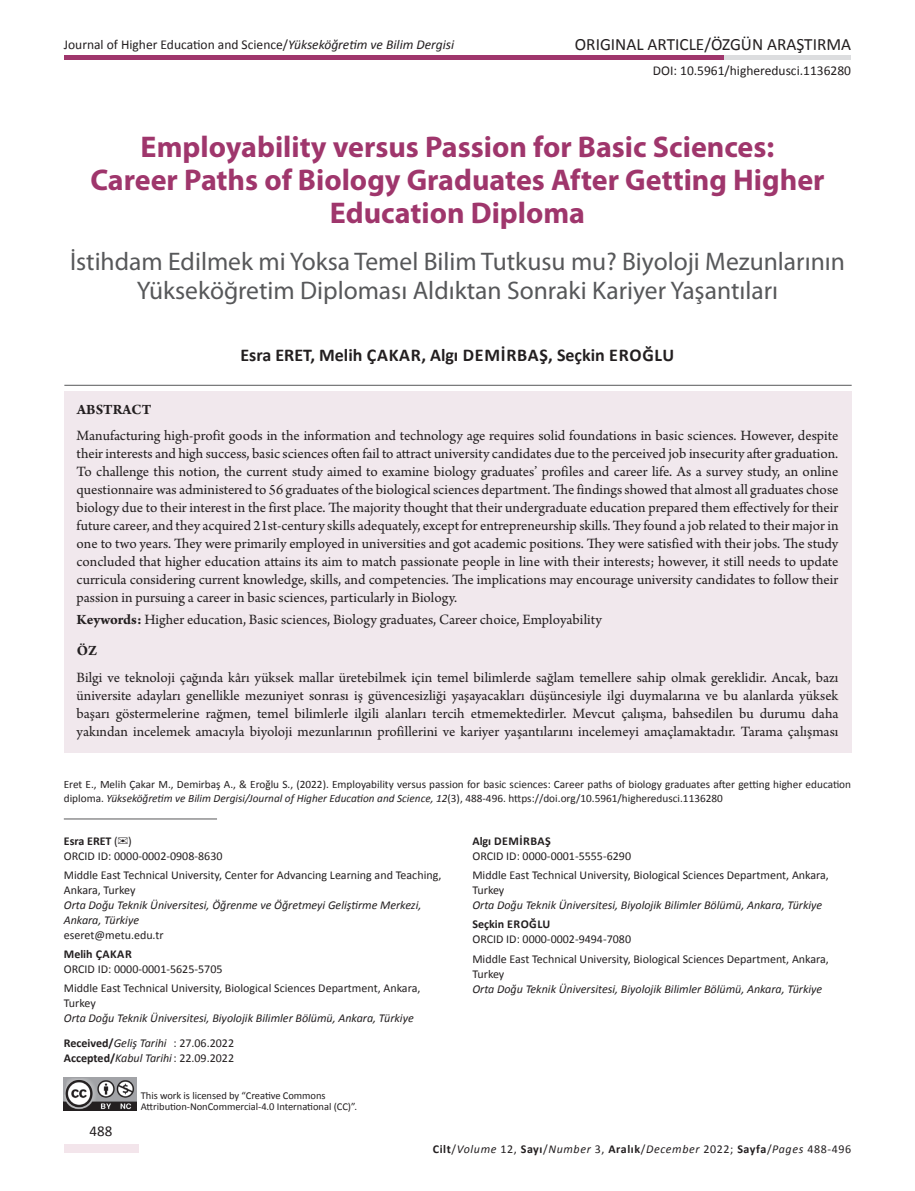
<style>
.page{position:relative;width:915px;height:1191px;background:#fff}
.page>*{position:absolute;margin:0;border:0;box-sizing:border-box;transform-origin:0 0}
.t1{font:700 30px/33px "Myriad Pro";color:#9f366c;text-align:center}
.t2{font:25.5px/29.2px "Myriad Pro";color:#57585a;text-align:center}
.t3{font:700 18px "Calibri";color:#231f20}
.t4{font:17.25px "Calibri";color:#231f20}
.t5{font:15px/18px "Arno Pro";color:#231f20;text-align:justify}
.t6{font:700 15px "Arno Pro";letter-spacing:.005em;color:#231f20}
.t7{font:15px "Calibri";color:#231f20}
.t8{font:13.5px "Calibri";color:#231f20}
.t9{font:12px/15px "Calibri";color:#231f20}
.t10{font:italic 12px/15px "Calibri";color:#231f20}
.t11{font:italic 12px "Calibri";letter-spacing:.05em;color:#231f20}
.t12{font:700 12px "Calibri";color:#231f20}
.t13{font:700 12px "Calibri";letter-spacing:.04em;color:#231f20}
.t14{font:700 12px "Calibri";letter-spacing:.02em;color:#231f20}
.t15{font:11.25px/13.5px "Calibri";color:#231f20}
._2_başlık{font:10.5px/11.2px "Calibri";letter-spacing:-.005em;color:#231f20}
.s1{font-style:italic}
.s2{font-weight:700}
.s3{font-weight:400}
.s4{font-weight:700;font-style:normal}
.s5{font-style:normal}
</style>
<div class="page">
<div style="left:64px;top:1144px;width:74px;height:8px;background:#f3e5eb"></div>
<div style="left:719px;top:55px;width:131px;height:5px;background:#dcdddf"></div>
<div style="left:64px;top:55px;width:659px;height:5px;background:#9f366c"></div>
<div style="left:64px;top:391px;width:786px;height:362px;background:#f1e8ed"></div>
<hr style="left:64px;top:385px;width:787px;height:1px;background:#57585a">
<hr style="left:64px;top:818px;width:153px;height:1px;background:#57585a">
<img style="left:64px;top:1077px;width:73px;height:33px">
<p class="t8" style="left:64px;top:36px;width:392px">Journal of Higher Education and Science/<span class="s1">Yükseköğretim ve Bilim Dergisi</span></p>
<p class="t4" style="left:574px;top:34px;width:278px">ORIGINAL ARTICLE/ÖZGÜN ARAŞTIRMA</p>
<p class="t8" style="left:652px;top:62px;width:200px">DOI: 10.5961/higheredusci.1136280</p>
<p class="t1" style="left:90px;top:130px;width:735px">Employability versus Passion for Basic Sciences:<br>Career Paths of Biology Graduates After Getting Higher<br>Education Diploma</p>
<p class="t2" style="left:70px;top:246px;width:776px">İstihdam Edilmek mi Yoksa Temel Bilim Tutkusu mu? Biyoloji Mezunlarının<br>Yükseköğretim Diploması Aldıktan Sonraki Kariyer Yaşantıları</p>
<p class="t3" style="left:240px;top:343px;width:435px">Esra ERET, Melih ÇAKAR, Algı DEMİRBAŞ, Seçkin EROĞLU</p>
<p class="t6" style="left:77px;top:400px;width:76px">ABSTRACT</p>
<p class="t5" style="left:77px;top:427px;width:763px">Manufacturing high-profit goods in the information and technology age requires solid foundations in basic sciences. However, despite their interests and high success, basic sciences often fail to attract university candidates due to the perceived job insecurity after graduation.<br>To challenge this notion, the current study aimed to examine biology graduates’ profiles and career life. As a survey study, an online questionnaire was administered to 56 graduates of the biological sciences department. The findings showed that almost all graduates chose biology due to their interest in the first place. The majority thought that their undergraduate education prepared them effectively for their future career, and they acquired 21st-century skills adequately, except for entrepreneurship skills. They found a job related to their major in one to two years. They were primarily employed in universities and got academic positions. They were satisfied with their jobs. The study concluded that higher education attains its aim to match passionate people in line with their interests; however, it still needs to update curricula considering current knowledge, skills, and competencies. The implications may encourage university candidates to follow their passion in pursuing a career in basic sciences, particularly in Biology.</p>
<p class="t5" style="left:77px;top:611px;width:526px"><span class="s2">Keywords:</span> Higher education, Basic sciences, Biology graduates, Career choice, Employability</p>
<p class="t6" style="left:77px;top:642px;width:22px">ÖZ</p>
<p class="t5" style="left:77px;top:669px;width:763px">Bilgi ve teknoloji çağında kârı yüksek mallar üretebilmek için temel bilimlerde sağlam temellere sahip olmak gereklidir. Ancak, bazı üniversite adayları genellikle mezuniyet sonrası iş güvencesizliği yaşayacakları düşüncesiyle ilgi duymalarına ve bu alanlarda yüksek başarı göstermelerine rağmen, temel bilimlerle ilgili alanları tercih etmemektedirler. Mevcut çalışma, bahsedilen bu durumu daha yakından incelemek amacıyla biyoloji mezunlarının profillerini ve kariyer yaşantılarını incelemeyi amaçlamaktadır. Tarama çalışması</p>
<p class="t15" style="left:64px;top:777px;width:788px">Eret E., Melih Çakar M., Demirbaş A., &amp; Eroğlu S., (2022). Employability versus passion for basic sciences: Career paths of biology graduates after getting higher education diploma. <span class="s1">Yükseköğretim ve Bilim Dergisi/Journal of Higher Education and Science, 12</span>(3), 488-496. https://doi.org/10.5961/higheredusci.1136280</p>
<p class="t12" style="left:64px;top:833px;width:70px">Esra ERET <span class="s3">( )</span></p>
<p class="t9" style="left:64px;top:848px;width:160px">ORCID ID: 0000-0002-0908-8630</p>
<p class="t9" style="left:64px;top:867px;width:379px">Middle East Technical University, Center for Advancing Learning and Teaching,<br>Ankara, Turkey</p>
<p class="t10" style="left:64px;top:897px;width:359px">Orta Doğu Teknik Üniversitesi, Öğrenme ve Öğretmeyi Geliştirme Merkezi,<br>Ankara, Türkiye</p>
<p class="t9" style="left:64px;top:927px;width:101px">eseret@metu.edu.tr</p>
<p class="t14" style="left:64px;top:946px;width:69px">Melih ÇAKAR</p>
<p class="t9" style="left:64px;top:961px;width:160px">ORCID ID: 0000-0001-5625-5705</p>
<p class="t9" style="left:64px;top:981px;width:358px">Middle East Technical University, Biological Sciences Department, Ankara,<br>Turkey</p>
<p class="t10" style="left:64px;top:1010px;width:351px">Orta Doğu Teknik Üniversitesi, Biyolojik Bilimler Bölümü, Ankara, Türkiye</p>
<p class="t10" style="left:64px;top:1035px;width:172px"><span class="s4">Received/</span>Geliş Tarihi <span class="s5">: 27.06.2022</span></p>
<p class="t10" style="left:64px;top:1050px;width:172px"><span class="s4">Accepted/</span>Kabul Tarihi<span class="s5">: 22.09.2022</span></p>
<p class="t7" style="left:90px;top:1121px;width:24px">488</p>
<p class="_2_başlık" style="left:141px;top:1089px;width:217px">This work is licensed by “Creative Commons<br>Attribution-NonCommercial-4.0 International (CC)”.</p>
<p class="t13" style="left:472px;top:833px;width:80px">Algı DEMİRBAŞ</p>
<p class="t9" style="left:472px;top:848px;width:160px">ORCID ID: 0000-0001-5555-6290</p>
<p class="t9" style="left:472px;top:867px;width:358px">Middle East Technical University, Biological Sciences Department, Ankara,<br>Turkey</p>
<p class="t10" style="left:472px;top:897px;width:351px">Orta Doğu Teknik Üniversitesi, Biyolojik Bilimler Bölümü, Ankara, Türkiye</p>
<p class="t12" style="left:472px;top:916px;width:80px">Seçkin EROĞLU</p>
<p class="t9" style="left:472px;top:932px;width:160px">ORCID ID: 0000-0002-9494-7080</p>
<p class="t9" style="left:472px;top:951px;width:358px">Middle East Technical University, Biological Sciences Department, Ankara,<br>Turkey</p>
<p class="t10" style="left:472px;top:980px;width:351px">Orta Doğu Teknik Üniversitesi, Biyolojik Bilimler Bölümü, Ankara, Türkiye</p>
<p class="t11" style="left:432px;top:1140px;width:419px"><span class="s4">Cilt</span><span class="s5">/</span>Volume <span class="s5">12,</span> <span class="s4">Sayı</span><span class="s5">/</span>Number <span class="s5">3,</span> <span class="s4">Aralık</span><span class="s5">/</span>December <span class="s5">2022;</span> <span class="s4">Sayfa</span><span class="s5">/</span>Pages <span class="s5">488-496</span></p>
</div>
